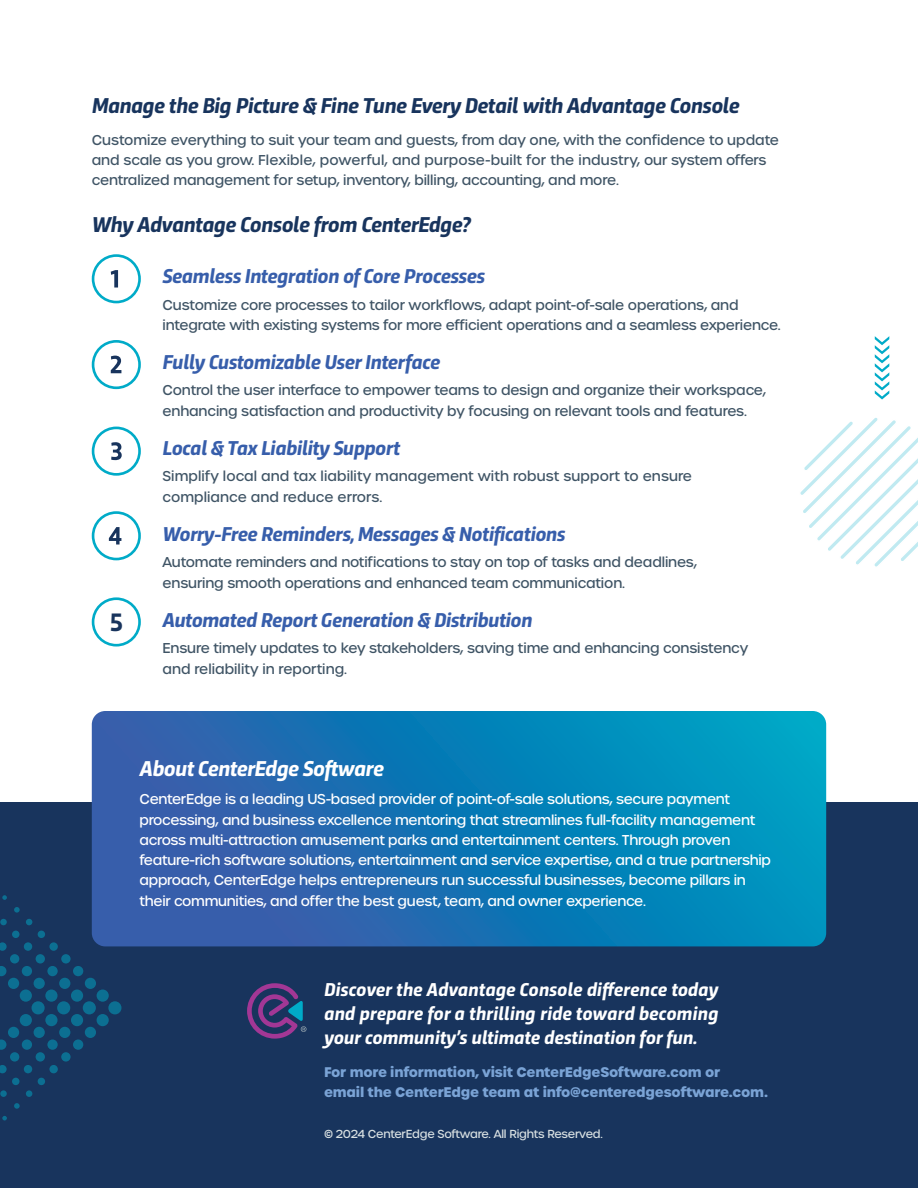
<style>
.page{position:relative;width:918px;height:1188px;background:#fff}
.page>*{position:absolute;margin:0;border:0;box-sizing:border-box;transform-origin:0 0}
.t1{font:700 26.4px "Trasandina";color:#18345d}
.t2{font:italic 700 22.5px "Trasandina";letter-spacing:-.02em;color:#18345d}
.t3{font:italic 700 22.5px "Trasandina";letter-spacing:-.02em;color:#fff}
.t4{font:italic 700 21px "Trasandina";letter-spacing:-.02em;color:#375eab}
.List{font:italic 700 19.5px/24px "Trasandina";letter-spacing:-.005em;color:#fff;text-align:justify}
.P1{font:500 13.8px/20.2px "Urbane";letter-spacing:-.01em;color:#3f5465}
.P1-2{font:500 13.8px/20.2px "Urbane";letter-spacing:-.02em;color:#fff}
.List-2{font:700 13.5px/19.5px "Urbane";letter-spacing:-.015em;color:#7aa3d5}
.P1-3{font:500 11.25px "Urbane";letter-spacing:-.02em;color:#d8e0e2}
</style>
<div class="page">
<div style="left:0;top:802px;width:918px;height:386px;background:#18345d"></div>
<svg style="left:247px;top:983px;width:60px;height:56px"></svg>
<svg style="left:111px;top:270px;width:7px;height:18px"></svg>
<div style="left:92px;top:254px;width:49px;height:49px;border:3px solid #00abc8;border-radius:50%"></div>
<svg style="left:111px;top:356px;width:10px;height:17px"></svg>
<div style="left:92px;top:340px;width:49px;height:49px;border:3px solid #00abc8;border-radius:50%"></div>
<svg style="left:111px;top:442px;width:11px;height:18px"></svg>
<div style="left:92px;top:427px;width:49px;height:49px;border:3px solid #00abc8;border-radius:50%"></div>
<svg style="left:109px;top:527px;width:12px;height:18px"></svg>
<div style="left:92px;top:511px;width:49px;height:49px;border:3px solid #00abc8;border-radius:50%"></div>
<div style="left:92px;top:597px;width:49px;height:50px;border:3px solid #00abc8;border-radius:50%"></div>
<svg style="left:800px;top:418px;width:118px;height:149px"></svg>
<svg style="left:875px;top:336px;width:14px;height:64px"></svg>
<svg style="left:2px;top:895px;width:5px;height:5px"></svg>
<svg style="left:14px;top:907px;width:6px;height:6px"></svg>
<svg style="left:26px;top:919px;width:6px;height:6px"></svg>
<div style="left:38px;top:931px;width:7px;height:7px;background:#0c6f92;border-radius:50%"></div>
<svg style="left:49px;top:942px;width:9px;height:9px"></svg>
<svg style="left:61px;top:954px;width:10px;height:10px"></svg>
<div style="left:73px;top:966px;width:10px;height:10px;background:#0c6f92;border-radius:50%"></div>
<div style="left:85px;top:978px;width:11px;height:11px;background:#0c6f92;border-radius:50%"></div>
<div style="left:97px;top:990px;width:12px;height:12px;background:#0c6f92;border-radius:50%"></div>
<svg style="left:108px;top:1001px;width:13px;height:13px"></svg>
<div style="left:97px;top:1014px;width:12px;height:12px;background:#0c6f92;border-radius:50%"></div>
<div style="left:85px;top:1027px;width:11px;height:11px;background:#0c6f92;border-radius:50%"></div>
<div style="left:73px;top:1039px;width:10px;height:11px;background:#0c6f92;border-radius:50%"></div>
<svg style="left:61px;top:1052px;width:10px;height:10px"></svg>
<div style="left:49px;top:1065px;width:9px;height:8px;background:#0c6f92;border-radius:50%"></div>
<div style="left:38px;top:1078px;width:7px;height:7px;background:#0c6f92;border-radius:50%"></div>
<div style="left:26px;top:1090px;width:6px;height:7px;background:#0c6f92;border-radius:50%"></div>
<svg style="left:14px;top:1103px;width:6px;height:6px"></svg>
<svg style="left:2px;top:1116px;width:5px;height:5px"></svg>
<div style="left:0;top:919px;width:7px;height:6px;background:#0c6f92;border-radius:50%"></div>
<div style="left:12px;top:931px;width:8px;height:7px;background:#0c6f92;border-radius:50%"></div>
<div style="left:24px;top:942px;width:8px;height:9px;background:#0c6f92;border-radius:50%"></div>
<div style="left:36px;top:954px;width:9px;height:10px;background:#0c6f92;border-radius:50%"></div>
<div style="left:47px;top:966px;width:11px;height:10px;background:#0c6f92;border-radius:50%"></div>
<div style="left:59px;top:978px;width:11px;height:11px;background:#0c6f92;border-radius:50%"></div>
<div style="left:71px;top:990px;width:12px;height:12px;background:#0c6f92;border-radius:50%"></div>
<div style="left:83px;top:1001px;width:13px;height:13px;background:#0c6f92;border-radius:50%"></div>
<div style="left:71px;top:1014px;width:12px;height:12px;background:#0c6f92;border-radius:50%"></div>
<div style="left:59px;top:1027px;width:11px;height:11px;background:#0c6f92;border-radius:50%"></div>
<svg style="left:47px;top:1039px;width:11px;height:11px"></svg>
<svg style="left:36px;top:1052px;width:9px;height:10px"></svg>
<div style="left:24px;top:1065px;width:8px;height:8px;background:#0c6f92;border-radius:50%"></div>
<div style="left:12px;top:1078px;width:8px;height:7px;background:#0c6f92;border-radius:50%"></div>
<div style="left:0;top:1090px;width:7px;height:7px;background:#0c6f92;border-radius:50%"></div>
<svg style="left:0;top:942px;width:7px;height:9px"></svg>
<div style="left:10px;top:954px;width:9px;height:10px;background:#0c6f92;border-radius:50%"></div>
<svg style="left:22px;top:966px;width:10px;height:10px"></svg>
<div style="left:34px;top:978px;width:11px;height:11px;background:#0c6f92;border-radius:50%"></div>
<svg style="left:45px;top:990px;width:13px;height:12px"></svg>
<div style="left:57px;top:1001px;width:13px;height:13px;background:#0c6f92;border-radius:50%"></div>
<svg style="left:45px;top:1014px;width:13px;height:12px"></svg>
<div style="left:34px;top:1027px;width:11px;height:11px;background:#0c6f92;border-radius:50%"></div>
<div style="left:22px;top:1039px;width:10px;height:11px;background:#0c6f92;border-radius:50%"></div>
<svg style="left:10px;top:1052px;width:9px;height:10px"></svg>
<svg style="left:0;top:1065px;width:7px;height:8px"></svg>
<svg style="left:0;top:966px;width:6px;height:10px"></svg>
<div style="left:8px;top:978px;width:11px;height:11px;background:#0c6f92;border-radius:50%"></div>
<div style="left:20px;top:990px;width:12px;height:12px;background:#0c6f92;border-radius:50%"></div>
<svg style="left:32px;top:1001px;width:13px;height:13px"></svg>
<div style="left:20px;top:1014px;width:12px;height:12px;background:#0c6f92;border-radius:50%"></div>
<div style="left:8px;top:1027px;width:11px;height:11px;background:#0c6f92;border-radius:50%"></div>
<svg style="left:0;top:1039px;width:6px;height:11px"></svg>
<svg style="left:92px;top:711px;width:734px;height:235px;background:#1578b5"></svg>
<h2 class="t2" style="left:92px;top:89px;width:649px">Manage the Big Picture &amp; Fine Tune Every Detail with Advantage Console</h2>
<p class="P1" style="left:92px;top:129px;width:689px">Customize everything to suit your team and guests, from day one, with the confidence to update and scale as you grow. Flexible, powerful, and purpose-built for the industry, our system offers centralized management for setup, inventory, billing, accounting, and more.</p>
<h2 class="t2" style="left:92px;top:208px;width:380px">Why Advantage Console from CenterEdge?</h2>
<h2 class="t1" style="left:110px;top:602px;width:14px">5</h2>
<h2 class="t4" style="left:163px;top:260px;width:324px">Seamless Integration of Core Processes</h2>
<p class="P1" style="left:163px;top:294px;width:620px">Customize core processes to tailor workflows, adapt point-of-sale operations, and integrate with existing systems for more efficient operations and a seamless experience.</p>
<h2 class="t4" style="left:163px;top:346px;width:279px">Fully Customizable User Interface</h2>
<p class="P1" style="left:163px;top:380px;width:605px">Control the user interface to empower teams to design and organize their workspace, enhancing satisfaction and productivity by focusing on relevant tools and features.</p>
<h2 class="t4" style="left:163px;top:432px;width:239px">Local &amp; Tax Liability Support</h2>
<p class="P1" style="left:163px;top:466px;width:531px">Simplify local and tax liability management with robust support to ensure compliance and reduce errors.</p>
<h2 class="t4" style="left:163px;top:518px;width:404px">Worry-Free Reminders, Messages &amp; Notifications</h2>
<p class="P1" style="left:163px;top:552px;width:536px">Automate reminders and notifications to stay on top of tasks and deadlines, ensuring smooth operations and enhanced team communication.</p>
<h2 class="t4" style="left:163px;top:604px;width:371px">Automated Report Generation &amp; Distribution</h2>
<p class="P1" style="left:163px;top:638px;width:587px">Ensure timely updates to key stakeholders, saving time and enhancing consistency and reliability in reporting.</p>
<h2 class="t3" style="left:140px;top:751px;width:246px">About CenterEdge Software</h2>
<p class="P1-2" style="left:140px;top:789px;width:633px">CenterEdge is a leading US-based provider of point-of-sale solutions, secure payment processing, and business excellence mentoring that streamlines full-facility management across multi-attraction amusement parks and entertainment centers. Through proven feature-rich software solutions, entertainment and service expertise, and a true partnership approach, CenterEdge helps entrepreneurs run successful businesses, become pillars in their communities, and offer the best guest, team, and owner experience.</p>
<p class="List" style="left:324px;top:976px;width:396px">Discover the Advantage Console difference today and prepare for a thrilling ride toward becoming your community’s ultimate destination for fun.</p>
<p class="List-2" style="left:324px;top:1062px;width:445px">For more information, visit CenterEdgeSoftware.com or<br>email the CenterEdge team at info@centeredgesoftware.com.</p>
<p class="P1-3" style="left:324px;top:1127px;width:280px">© 2024 CenterEdge Software. All Rights Reserved.</p>
</div>
